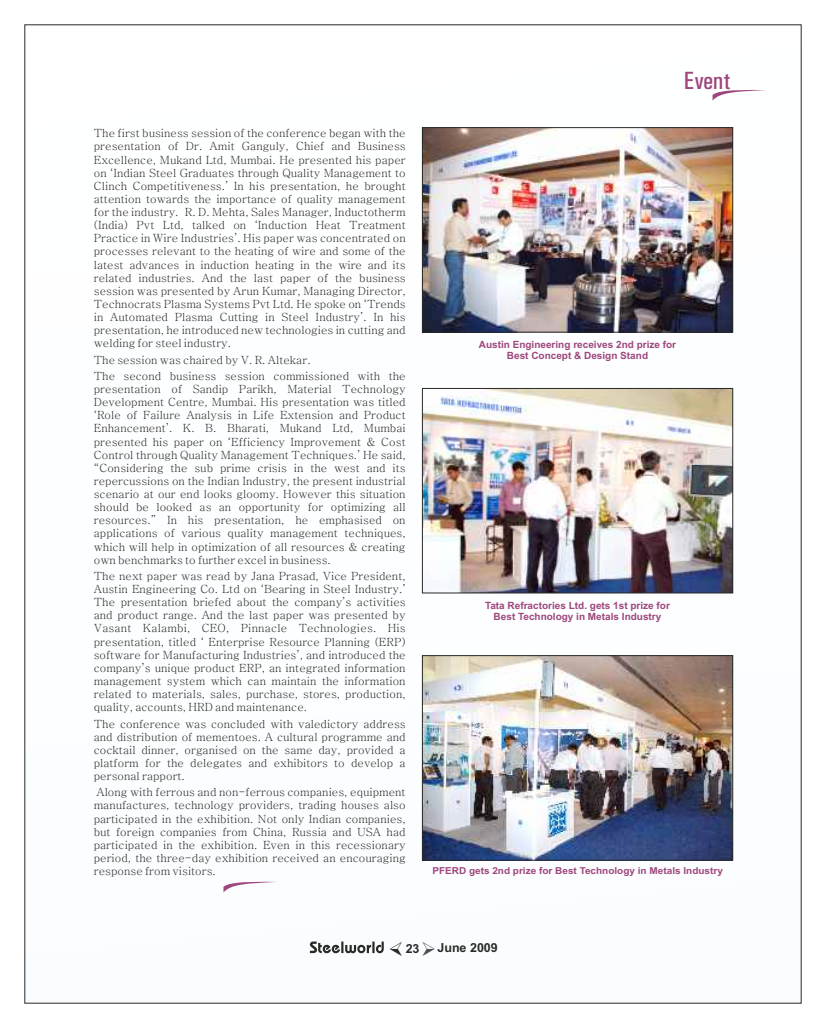
<style>
.page{position:relative;width:826px;height:1028px;background:#fff}
.page>*{position:absolute;margin:0;border:0;box-sizing:border-box;transform-origin:0 0}
.t1{font:25px "Univers Condensed";color:#9e477d}
.t2{font:700 12.5px "Arial";color:#292926}
.t3{font:11.25px/13.1px "Batang";color:#292926;text-align:justify}
.t4{font:700 10px/11.1px "Arial";color:#9e477d;text-align:center}
.t5{font:700 9.62px "Arial";color:#9e477d;scale:1.04 1}
</style>
<div class="page">
<svg style="left:310px;top:941px;width:74px;height:12px"></svg>
<svg style="left:712px;top:89px;width:54px;height:12px"></svg>
<img style="left:424px;top:390px;width:307px;height:201px">
<div style="left:422px;top:388px;width:311px;height:205px;border:1px solid #292926"></div>
<img style="left:424px;top:657px;width:307px;height:201px">
<div style="left:422px;top:655px;width:311px;height:205px;border:1px solid #292926"></div>
<img style="left:424px;top:129px;width:307px;height:201px">
<div style="left:422px;top:127px;width:311px;height:205px;border:1px solid #292926"></div>
<svg style="left:223px;top:881px;width:54px;height:11px"></svg>
<p class="t3" style="left:94px;top:127px;width:313px">The first business session of the conference began with the presentation of Dr. Amit Ganguly, Chief and Business Excellence, Mukand Ltd, Mumbai. He presented his paper on ‘Indian Steel Graduates through Quality Management to Clinch Competitiveness.’ In his presentation, he brought attention towards the importance of quality management for the industry. R. D. Mehta, Sales Manager, Inductotherm (India) Pvt Ltd, talked on ‘Induction Heat Treatment Practice in Wire Industries’. His paper was concentrated on processes relevant to the heating of wire and some of the latest advances in induction heating in the wire and its related industries. And the last paper of the business session was presented by Arun Kumar, Managing Director, Technocrats Plasma Systems Pvt Ltd. He spoke on ‘Trends in Automated Plasma Cutting in Steel Industry’. In his presentation, he introduced new technologies in cutting and welding for steel industry.</p>
<p class="t3" style="left:94px;top:351px;width:313px;line-height:16.2px">The session was chaired by V. R. Altekar.<br>The second business session commissioned with the</p>
<p class="t3" style="left:94px;top:382px;width:313px">presentation of Sandip Parikh, Material Technology Development Centre, Mumbai. His presentation was titled ‘Role of Failure Analysis in Life Extension and Product Enhancement’. K. B. Bharati, Mukand Ltd, Mumbai presented his paper on ‘Efficiency Improvement &amp; Cost Control through Quality Management Techniques.’ He said, “Considering the sub prime crisis in the west and its repercussions on the Indian Industry, the present industrial scenario at our end looks gloomy. However this situation should be looked as an opportunity for optimizing all resources.” In his presentation, he emphasised on applications of various quality management techniques, which will help in optimization of all resources &amp; creating own benchmarks to further excel in business.</p>
<p class="t3" style="left:94px;top:569px;width:313px">The next paper was read by Jana Prasad, Vice President, Austin Engineering Co. Ltd on ‘Bearing in Steel Industry.’ The presentation briefed about the company’s activities and product range. And the last paper was presented by Vasant Kalambi, CEO, Pinnacle Technologies. His presentation, titled ‘ Enterprise Resource Planning (ERP) software for Manufacturing Industries’, and introduced the company’s unique product ERP, an integrated information management system which can maintain the information related to materials, sales, purchase, stores, production, quality, accounts, HRD and maintenance.</p>
<p class="t3" style="left:94px;top:717px;width:313px">The conference was concluded with valedictory address and distribution of mementoes. A cultural programme and cocktail dinner, organised on the same day, provided a platform for the delegates and exhibitors to develop a personal rapport.</p>
<p class="t3" style="left:94px;top:785px;width:313px">Along with ferrous and non-ferrous companies, equipment manufactures, technology providers, trading houses also participated in the exhibition. Not only Indian companies, but foreign companies from China, Russia and USA had participated in the exhibition. Even in this recessionary period, the three-day exhibition received an encouraging response from visitors.</p>
<h1 class="t1" style="left:683px;top:72px;width:49px">Event</h1>
<p class="t4" style="left:479px;top:340px;width:199px">Austin Engineering receives 2nd prize for<br>Best Concept &amp; Design Stand</p>
<p class="t4" style="left:485px;top:601px;width:186px">Tata Refractories Ltd. gets 1st prize for<br>Best Technology in Metals Industry</p>
<p class="t5" style="left:432px;top:867px;width:281px">PFERD gets 2nd prize for Best Technology in Metals Industry</p>
<p class="t2" style="left:405px;top:943px;width:15px">23</p>
<p class="t2" style="left:437px;top:942px;width:62px">June 2009</p>
</div>
